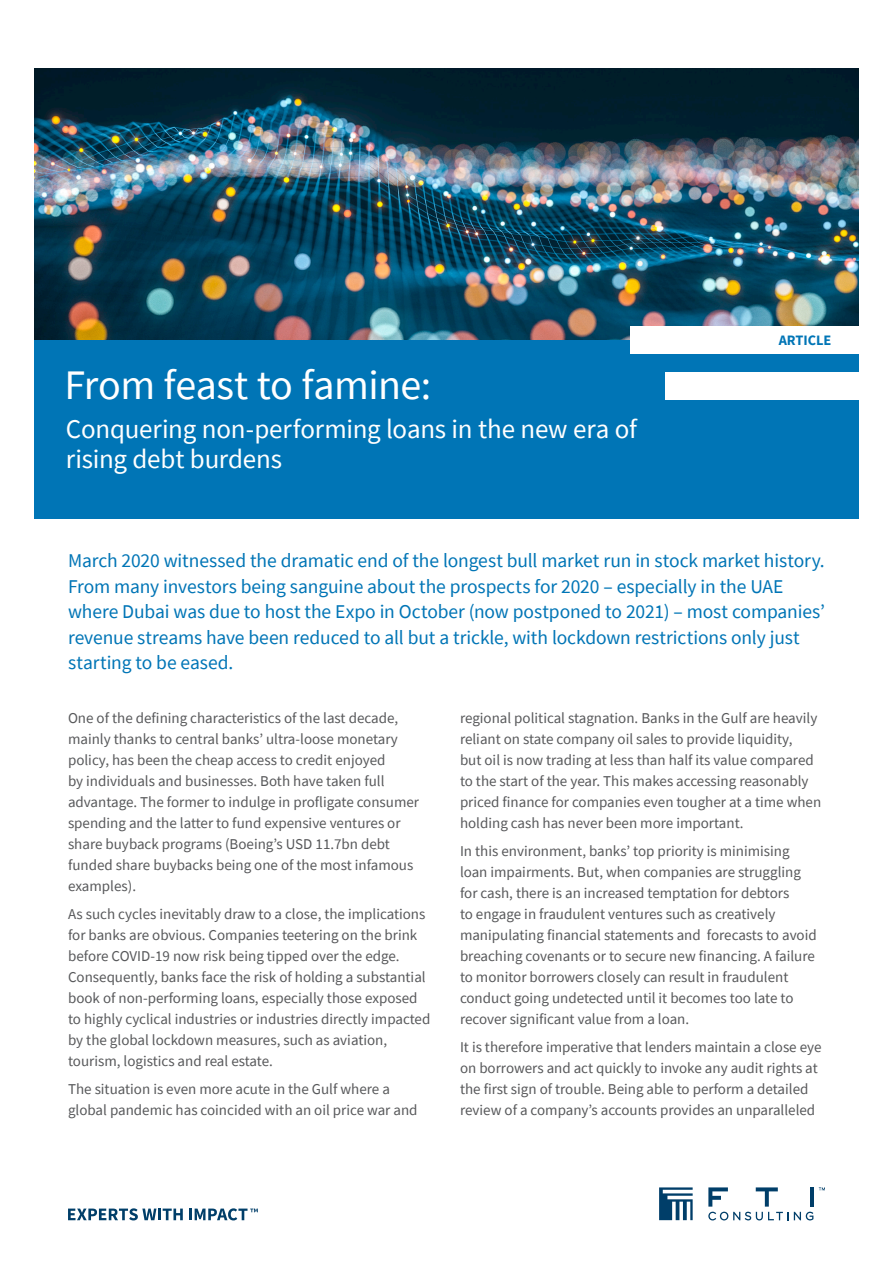
<style>
.page{position:relative;width:893px;height:1263px;background:#fff}
.page>*{position:absolute;margin:0;border:0;box-sizing:border-box;transform-origin:0 0}
.Headline{font:42px "Source Sans Pro";letter-spacing:-.01em;color:#fff}
.Subtitle{font:27px/30px "Source Sans Pro";letter-spacing:-.01em;color:#fff}
.Intro{font:19.5px/25.5px "Source Sans Pro";letter-spacing:-.005em;color:#0075b6}
.Body_Copy{font:15px/21px "Source Sans Pro";color:#57585a}
.Label{font:700 14.4px "Source Sans Pro";color:#0075b6}
</style>
<div class="page">
<img style="left:34px;top:68px;width:825px;height:272px">
<svg style="left:68px;top:1208px;width:115px;height:12px"></svg>
<svg style="left:189px;top:1208px;width:69px;height:12px"></svg>
<svg style="left:659px;top:1187px;width:34px;height:33px"></svg>
<svg style="left:708px;top:1212px;width:105px;height:8px"></svg>
<svg style="left:819px;top:1187px;width:6px;height:3px"></svg>
<svg style="left:756px;top:1187px;width:22px;height:19px"></svg>
<hr style="left:810px;top:1187px;width:4px;height:19px;background:#003e69">
<svg style="left:708px;top:1187px;width:20px;height:19px"></svg>
<div style="left:34px;top:340px;width:825px;height:179px;background:#0075b6"></div>
<div style="left:630px;top:326px;width:229px;height:28px;background:#fff"></div>
<div style="left:666px;top:372px;width:193px;height:27px;background:#fff"></div>
<p class="Headline" style="left:65px;top:359px;width:368px">From feast to famine:</p>
<p class="Subtitle" style="left:66px;top:414px;width:573px">Conquering non-performing loans in the new era of rising debt burdens</p>
<p class="Label" style="left:779px;top:330px;width:54px">ARTICLE</p>
<p class="Intro" style="left:68px;top:548px;width:758px">March 2020 witnessed the dramatic end of the longest bull market run in stock market history.<br>From many investors being sanguine about the prospects for 2020 – especially in the UAE where Dubai was due to host the Expo in October (now postponed to 2021) – most companies’ revenue streams have been reduced to all but a trickle, with lockdown restrictions only just starting to be eased.</p>
<p class="Body_Copy" style="left:68px;top:708px;width:353px">One of the defining characteristics of the last decade, mainly thanks to central banks’ ultra-loose monetary policy, has been the cheap access to credit enjoyed<br>by individuals and businesses. Both have taken full advantage. The former to indulge in profligate consumer spending and the latter to fund expensive ventures or share buyback programs (Boeing’s USD 11.7bn debt funded share buybacks being one of the most infamous examples).</p>
<p class="Body_Copy" style="left:68px;top:903px;width:364px">As such cycles inevitably draw to a close, the implications for banks are obvious. Companies teetering on the brink before COVID-19 now risk being tipped over the edge.<br>Consequently, banks face the risk of holding a substantial book of non-performing loans, especially those exposed to highly cyclical industries or industries directly impacted by the global lockdown measures, such as aviation, tourism, logistics and real estate.</p>
<p class="Body_Copy" style="left:68px;top:1078px;width:351px">The situation is even more acute in the Gulf where a global pandemic has coincided with an oil price war and</p>
<p class="Body_Copy" style="left:460px;top:708px;width:363px">regional political stagnation. Banks in the Gulf are heavily reliant on state company oil sales to provide liquidity,<br>but oil is now trading at less than half its value compared to the start of the year. This makes accessing reasonably priced finance for companies even tougher at a time when holding cash has never been more important.</p>
<p class="Body_Copy" style="left:460px;top:840px;width:358px">In this environment, banks’ top priority is minimising loan impairments. But, when companies are struggling for cash, there is an increased temptation for debtors<br>to engage in fraudulent ventures such as creatively manipulating financial statements and forecasts to avoid breaching covenants or to secure new financing. A failure to monitor borrowers closely can result in fraudulent conduct going undetected until it becomes too late to recover significant value from a loan.</p>
<p class="Body_Copy" style="left:460px;top:1036px;width:363px">It is therefore imperative that lenders maintain a close eye on borrowers and act quickly to invoke any audit rights at the first sign of trouble. Being able to perform a detailed review of a company’s accounts provides an unparalleled</p>
</div>
